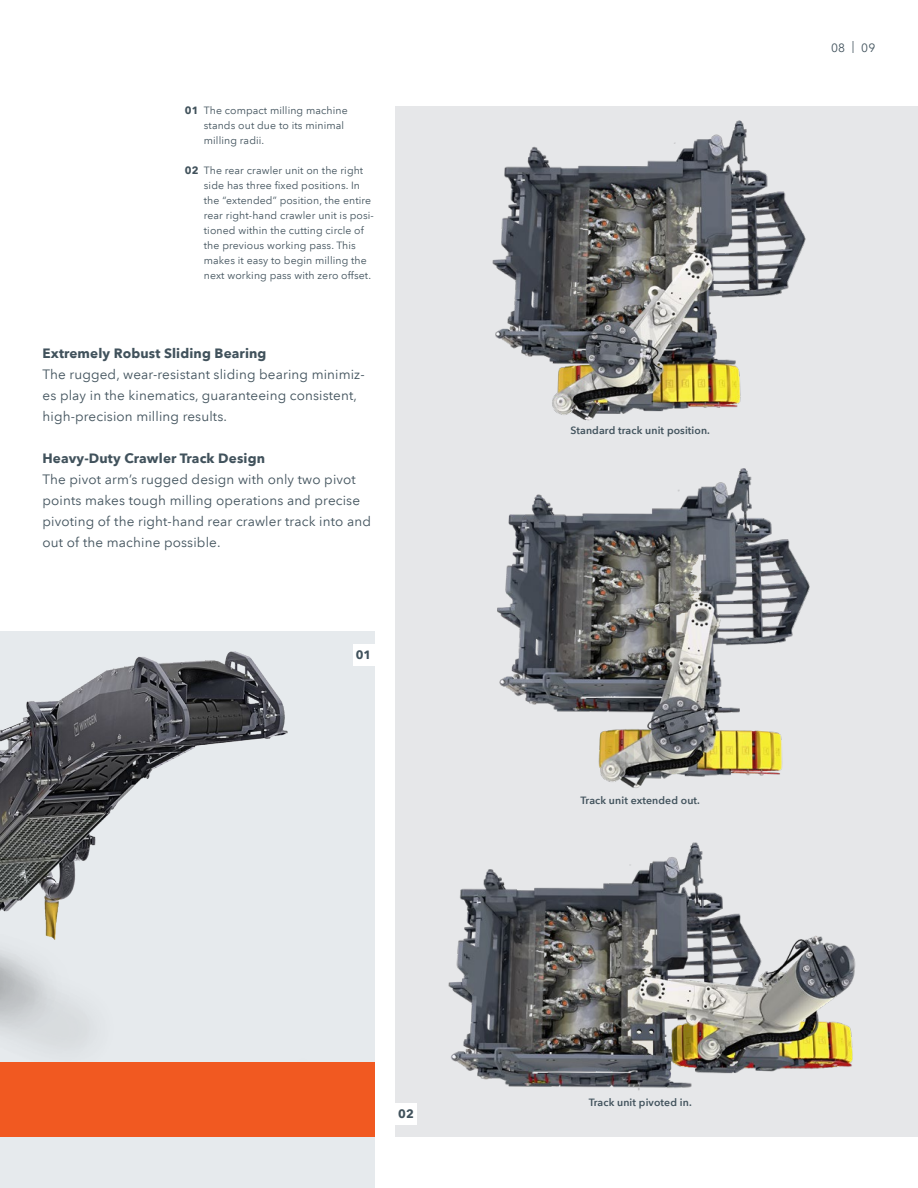
<style>
.page{position:relative;width:918px;height:1188px;background:#fff}
.page>*{position:absolute;margin:0;border:0;box-sizing:border-box;transform-origin:0 0}
.t1{font:13.5px/21px "Avenir Next LT Pro";letter-spacing:.01em;color:#41525c}
.t2{font:700 13.5px "Avenir Next LT Pro";letter-spacing:.01em;color:#41525c}
.t3{font:12px "Avenir Next LT Pro";color:#41525c}
.t4{font:700 12px "Avenir Next LT Pro";color:#41525c}
.t5{font:10.5px/15px "Avenir Next LT Pro";letter-spacing:.01em;color:#41525c}
.t6{font:600 10.5px "Avenir Next LT Pro";letter-spacing:.01em;color:#41525c}
.s1{font-weight:700}
</style>
<div class="page">
<img style="left:0;top:631px;width:374px;height:557px">
<div style="left:0;top:1063px;width:374px;height:74px;background:#f15921"></div>
<div style="left:395px;top:106px;width:523px;height:1031px;background:#e6e7e9"></div>
<img style="left:492px;top:120px;width:314px;height:301px">
<img style="left:497px;top:468px;width:313px;height:320px">
<img style="left:448px;top:842px;width:408px;height:249px">
<div style="left:395px;top:1103px;width:22px;height:21px;background:#fff"></div>
<div style="left:353px;top:644px;width:21px;height:21px;background:#fff"></div>
<p class="t5" style="left:204px;top:103px;width:145px;text-indent:-19px"><span class="s1">01</span> The compact milling machine stands out due to its minimal milling radii.</p>
<p class="t5" style="left:204px;top:163px;width:172px;text-indent:-19px"><span class="s1">02</span> The rear crawler unit on the right side has three fixed positions. In the “extended” position, the entire rear right-hand crawler unit is posi&shy;tioned within the cutting circle of the previous working pass. This makes it easy to begin milling the next working pass with zero offset.</p>
<p class="t2" style="left:43px;top:345px;width:225px">Extremely Robust Sliding Bearing</p>
<p class="t1" style="left:43px;top:364px;width:324px">The rugged, wear-resistant sliding bearing minimiz&shy;es play in the kinematics, guaranteeing consistent, high-precision milling results.</p>
<p class="t2" style="left:43px;top:450px;width:224px">Heavy-Duty Crawler Track Design</p>
<p class="t1" style="left:43px;top:469px;width:330px">The pivot arm’s rugged design with only two pivot points makes tough milling operations and precise pivoting of the right-hand rear crawler track into and out of the machine possible.</p>
<p class="t4" style="left:356px;top:648px;width:17px">01</p>
<p class="t4" style="left:398px;top:1107px;width:17px">02</p>
<p class="t3" style="left:831px;top:40px;width:46px">08 | 09</p>
<p class="t6" style="left:570px;top:424px;width:141px">Standard track unit position.</p>
<p class="t6" style="left:580px;top:794px;width:121px">Track unit extended out.</p>
<p class="t6" style="left:589px;top:1096px;width:105px">Track unit pivoted in.</p>
</div>
